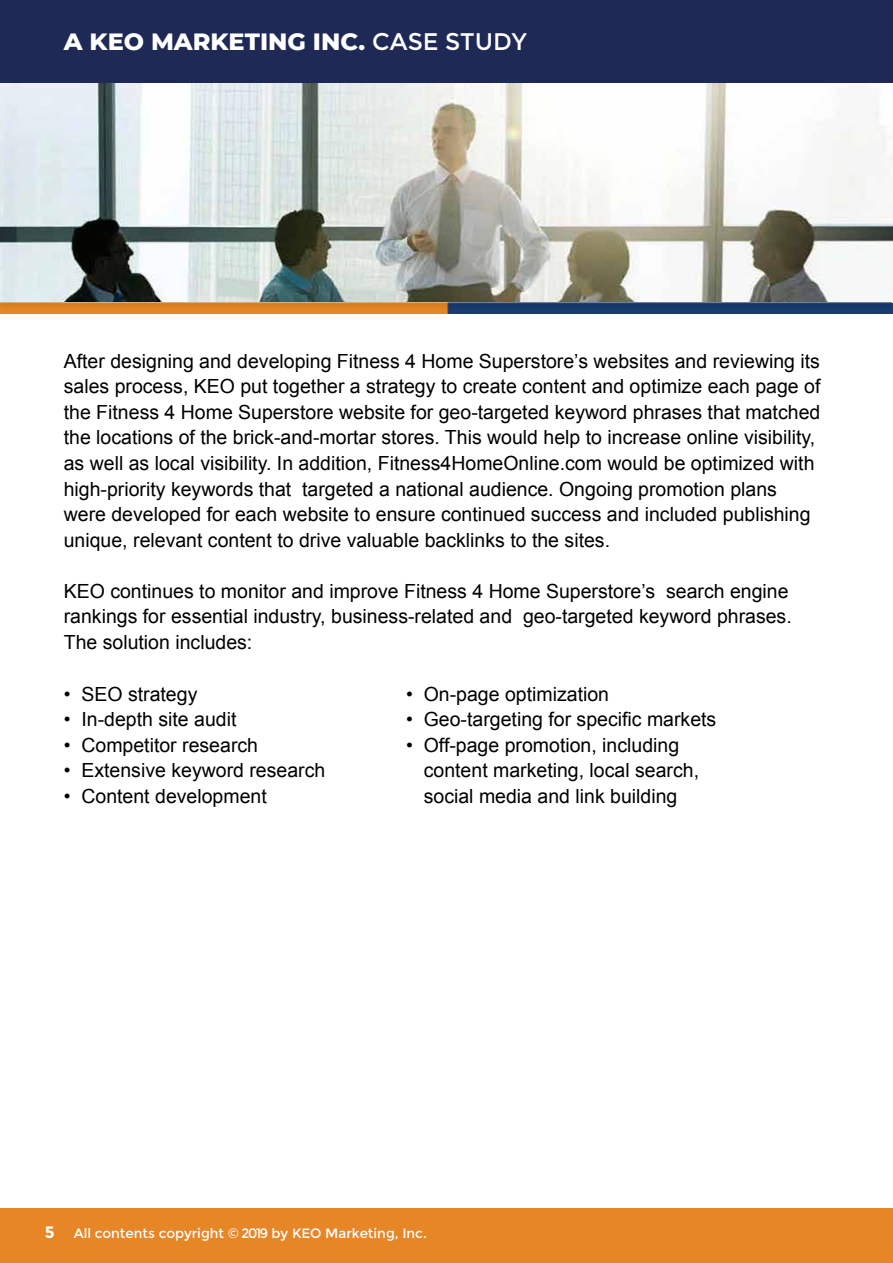
<style>
.page{position:relative;width:893px;height:1263px;background:#fff}
.page>*{position:absolute;margin:0;border:0;box-sizing:border-box;transform-origin:0 0}
.t1{font:800 24px "Montserrat";color:#fff}
.t2{font:19.5px/25.5px "Arial";color:#000}
.t3{font:13.5px "Montserrat";color:#fff}
.s1{font-weight:400}
.s2{font-weight:700;font-size:16.5px}
.s3{color:#e78627}
</style>
<div class="page">
<div style="left:0;top:1208px;width:893px;height:55px;background:#e78627"></div>
<img style="left:1px;top:83px;width:892px;height:220px">
<div style="left:0;top:0;width:893px;height:83px;background:#1f2956"></div>
<img style="left:1px;top:303px;width:890px;height:10px">
<img style="left:0;top:78px;width:1px;height:235px">
<p class="t1" style="left:64px;top:24px;width:465px">A KEO MARKETING INC. <span class="s1">CASE STUDY</span></p>
<p class="t2" style="left:64px;top:349px;width:758px">After designing and developing Fitness 4 Home Superstore’s websites and reviewing its sales process, KEO put together a strategy to create content and optimize each page of the Fitness 4 Home Superstore website for geo-targeted keyword phrases that matched the locations of the brick-and-mortar stores. This would help to increase online visibility, as well as local visibility. In addition, Fitness4HomeOnline.com would be optimized with high-priority keywords that targeted a national audience. Ongoing promotion plans were developed for each website to ensure continued success and included publishing unique, relevant content to drive valuable backlinks to the sites.</p>
<p class="t2" style="left:64px;top:578px;width:729px">KEO continues to monitor and improve Fitness 4 Home Superstore’s search engine rankings for essential industry, business-related and geo-targeted keyword phrases.<br>The solution includes:</p>
<p class="t2" style="left:64px;top:681px;width:135px">• SEO strategy</p>
<p class="t2" style="left:64px;top:707px;width:174px">• In-depth site audit</p>
<p class="t2" style="left:64px;top:732px;width:196px">• Competitor research</p>
<p class="t2" style="left:64px;top:758px;width:263px">• Extensive keyword research</p>
<p class="t2" style="left:64px;top:783px;width:205px">• Content development</p>
<p class="t2" style="left:406px;top:681px;width:204px">• On-page optimization</p>
<p class="t2" style="left:406px;top:707px;width:312px">• Geo-targeting for specific markets</p>
<p class="t2" style="left:424px;top:732px;width:277px;text-indent:-18px">• Off-page promotion, including content marketing, local search, social media and link building</p>
<p class="t3" style="left:45px;top:1225px;width:384px"><span class="s2">5</span> <span class="s3">|</span> All contents copyright © 2019 by KEO Marketing, Inc.</p>
</div>
